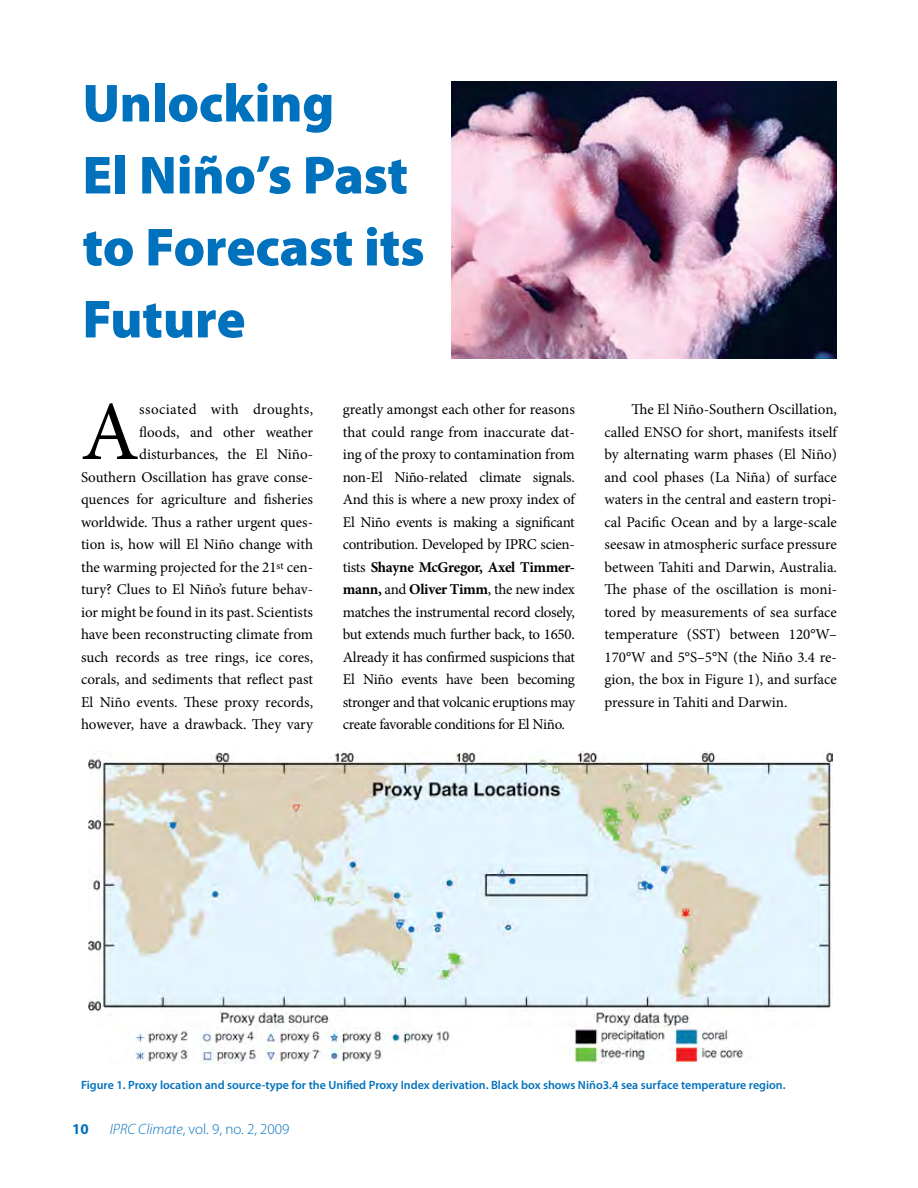
<style>
.page{position:relative;width:918px;height:1188px;background:#fff}
.page>*{position:absolute;margin:0;border:0;box-sizing:border-box;transform-origin:0 0}
.t1{font:84.3px "Minion Pro";color:#000}
.t2{font:900 54px/72px "Myriad Pro";letter-spacing:-.005em;color:#0071bc}
.t3{font:15px/22.5px "Minion Pro";letter-spacing:-.005em;color:#000;text-align:justify}
.t4{font:300 15px "Myriad Pro";color:#0071bc}
.t5{font:700 15px "Myriad Pro";color:#0071bc}
.t6{font:600 12px "Myriad Pro";color:#0071bc}
.s1{font-weight:700}
.s2{font-style:italic}
</style>
<div class="page">
<img style="left:89px;top:751px;width:744px;height:313px">
<img style="left:451px;top:81px;width:386px;height:278px">
<h2 class="t2" style="left:82px;top:68px;width:344px">Unlocking<br>El Niño’s Past to Forecast its<br>Future</h2>
<h1 class="t1" style="left:81px;top:376px;width:60px">A</h1>
<p class="t3" style="left:81px;top:398px;width:234px;text-align:right">ssociated with droughts,<br>floods, and other weather disturbances, the El Niño-Southern Oscillation has grave conse&shy;quences for agriculture and fisheries worldwide. Thus a rather urgent ques&shy;tion is, how will El Niño change with the warming projected for the 21<sup>st</sup> cen&shy;tury? Clues to El Niño’s future behav&shy;ior might be found in its past. Scientists have been reconstructing climate from such records as tree rings, ice cores, corals, and sediments that reflect past El Niño events. These proxy records, however, have a drawback. They vary</p>
<p class="t3" style="left:343px;top:398px;width:234px">greatly amongst each other for reasons that could range from inaccurate dat&shy;ing of the proxy to contamination from non-El Niño-related climate signals.<br>And this is where a new proxy index of El Niño events is making a significant contribution. Developed by IPRC scien&shy;tists <span class="s1">Shayne McGregor, Axel Timmer&shy;mann,</span> and <span class="s1">Oliver Timm</span>, the new index matches the instrumental record closely, but extends much further back, to 1650.<br>Already it has confirmed suspicions that El Niño events have been becoming stronger and that volcanic eruptions may create favorable conditions for El Niño.</p>
<p class="t3" style="left:604px;top:398px;width:234px;text-indent:27px">The El Niño-Southern Oscillation, called ENSO for short, manifests itself by alternating warm phases (El Niño) and cool phases (La Niña) of surface waters in the central and eastern tropi&shy;cal Pacific Ocean and by a large-scale seesaw in atmospheric surface pressure between Tahiti and Darwin, Australia.<br>The phase of the oscillation is moni&shy;tored by measurements of sea surface temperature (SST) between 120°W– 170°W and 5°S–5°N (the Niño 3.4 re&shy;gion, the box in Figure 1), and surface pressure in Tahiti and Darwin.</p>
<p class="t6" style="left:81px;top:1077px;width:706px">Figure 1. Proxy location and source-type for the Unified Proxy Index derivation. Black box shows Niño3.4 sea surface temperature region.</p>
<p class="t5" style="left:72px;top:1119px;width:18px">10</p>
<p class="t4" style="left:110px;top:1121px;width:181px"><span class="s2">IPRC Climate</span>, vol. 9, no. 2, 2009</p>
</div>
